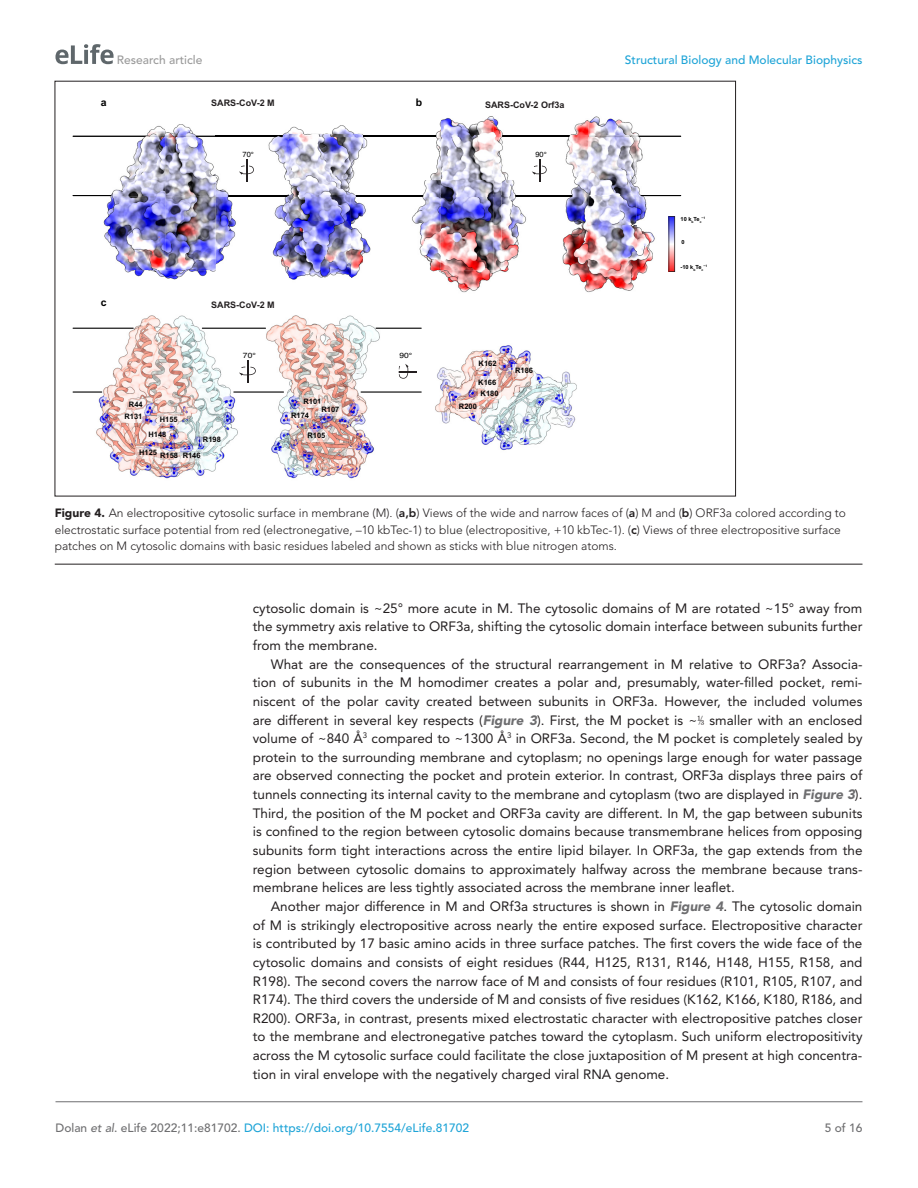
<style>
.page{position:relative;width:918px;height:1188px;background:#fff}
.page>*{position:absolute;margin:0;border:0;box-sizing:border-box;transform-origin:0 0}
.t1{font:13.5px/18.6px "Avenir LT Std";color:#231f20;text-align:justify}
.t2{font:300 12px/16.5px "Avenir LT Std";color:#231f20}
.t3{font:500 12px "Avenir LT Std";color:#1ea4d7}
.t4{font:500 12px "Avenir LT Std";color:#9a9a9a}
.t5{font:500 12px "Avenir LT Std";color:#6e6e70}
.t6{font:700 10.5px "Arial";color:#000}
.t7{font:700 9px "Arial";color:#231f20}
.t8{font:700 7.5px "Arial";color:#000}
.t9{font:7.5px "Helvetica";color:#000}
.t10{font:7.5px "Helvetica";color:#000;scale:1.13 1}
.t11{font:700 5.7px "Arial";letter-spacing:-.035em;color:#000}
.t12{font:700 3.3px "Arial";color:#000}
.s1{color:#666}
.s2{font-weight:900}
.s3{font-weight:800}
.s4{font-weight:900;font-style:italic;color:#6e6e70}
.s5{font-family:"MS Mincho"}
.s6{color:#6e6e70}
.s7{font-style:italic;color:#6e6e70}
</style>
<div class="page">
<svg style="left:55px;top:44px;width:59px;height:20px"></svg>
<hr style="left:56px;top:1101px;width:806px;height:1px;background:#6e6e70">
<hr style="left:55px;top:564px;width:807px;height:1px;background:#231f20">
<img style="left:289px;top:125px;width:72px;height:9px">
<img style="left:289px;top:134px;width:74px;height:146px">
<img style="left:289px;top:195px;width:74px;height:1px">
<img style="left:289px;top:136px;width:74px;height:1px">
<img style="left:588px;top:116px;width:51px;height:19px">
<img style="left:588px;top:135px;width:94px;height:158px">
<img style="left:441px;top:116px;width:61px;height:154px">
<img style="left:441px;top:270px;width:61px;height:23px">
<img style="left:363px;top:121px;width:78px;height:152px">
<img style="left:502px;top:120px;width:86px;height:172px">
<img style="left:72px;top:124px;width:217px;height:156px">
<svg style="left:239px;top:159px;width:15px;height:23px"></svg>
<svg style="left:532px;top:159px;width:15px;height:23px"></svg>
<svg style="left:669px;top:216px;width:6px;height:56px"></svg>
<svg style="left:399px;top:364px;width:18px;height:15px"></svg>
<img style="left:249px;top:315px;width:150px;height:164px">
<img style="left:301px;top:395px;width:23px;height:13px">
<img style="left:304px;top:429px;width:23px;height:13px">
<img style="left:318px;top:403px;width:23px;height:13px">
<svg style="left:318px;top:403px;width:6px;height:5px"></svg>
<img style="left:288px;top:410px;width:23px;height:12px">
<img style="left:435px;top:345px;width:142px;height:106px">
<img style="left:478px;top:387px;width:23px;height:12px">
<img style="left:513px;top:364px;width:22px;height:13px">
<img style="left:456px;top:400px;width:23px;height:12px">
<img style="left:476px;top:376px;width:22px;height:13px">
<img style="left:476px;top:357px;width:23px;height:13px">
<img style="left:92px;top:315px;width:150px;height:164px">
<img style="left:157px;top:413px;width:23px;height:13px">
<img style="left:136px;top:447px;width:24px;height:12px">
<img style="left:120px;top:410px;width:24px;height:13px">
<img style="left:147px;top:429px;width:21px;height:12px">
<img style="left:158px;top:449px;width:45px;height:13px">
<img style="left:200px;top:433px;width:23px;height:13px">
<img style="left:159px;top:451px;width:20px;height:9px">
<svg style="left:158px;top:449px;width:2px;height:10px"></svg>
<img style="left:126px;top:399px;width:19px;height:12px">
<svg style="left:126px;top:410px;width:18px;height:1px"></svg>
<svg style="left:239px;top:360px;width:17px;height:23px"></svg>
<hr style="left:73px;top:391px;width:29px;height:2px;background:#000">
<hr style="left:73px;top:328px;width:61px;height:1px;background:#000">
<hr style="left:233px;top:391px;width:51px;height:2px;background:#000">
<hr style="left:202px;top:328px;width:64px;height:1px;background:#000">
<hr style="left:361px;top:391px;width:61px;height:2px;background:#000">
<hr style="left:376px;top:328px;width:46px;height:1px;background:#000">
<p class="t4" style="left:117px;top:53px;width:87px">Research article</p>
<p class="t3" style="left:625px;top:53px;width:239px">Structural Biology and Molecular Biophysics</p>
<p class="t6" style="left:101px;top:94px;width:7px">a</p>
<p class="t7" style="left:211px;top:96px;width:65px">SARS-CoV-2 M</p>
<p class="t6" style="left:416px;top:95px;width:8px">b</p>
<p class="t7" style="left:485px;top:98px;width:81px">SARS-CoV-2 Orf3a</p>
<p class="t9" style="left:243px;top:148px;width:13px">70°</p>
<p class="t9" style="left:535px;top:148px;width:13px">90°</p>
<p class="t6" style="left:101px;top:295px;width:7px">c</p>
<p class="t7" style="left:211px;top:299px;width:65px">SARS-CoV-2 M</p>
<p class="t8" style="left:129px;top:400px;width:15px">R44</p>
<p class="t8" style="left:125px;top:411px;width:19px">R131</p>
<p class="t8" style="left:160px;top:414px;width:19px">H155</p>
<p class="t8" style="left:148px;top:429px;width:19px">H148</p>
<p class="t8" style="left:203px;top:434px;width:19px">R198</p>
<p class="t8" style="left:139px;top:447px;width:19px">H125</p>
<p class="t8" style="left:160px;top:450px;width:19px">R158</p>
<p class="t8" style="left:183px;top:450px;width:19px">R146</p>
<p class="t10" style="left:243px;top:349px;width:13px">70°</p>
<p class="t8" style="left:304px;top:396px;width:19px">R10<span class="s1">1</span></p>
<p class="t8" style="left:308px;top:430px;width:19px">R105</p>
<p class="t8" style="left:321px;top:404px;width:19px">R107</p>
<p class="t8" style="left:291px;top:410px;width:19px">R174</p>
<p class="t10" style="left:399px;top:349px;width:13px">90°</p>
<p class="t8" style="left:479px;top:358px;width:19px">K162</p>
<p class="t8" style="left:478px;top:377px;width:19px">K166</p>
<p class="t8" style="left:481px;top:388px;width:19px">K180</p>
<p class="t8" style="left:459px;top:401px;width:19px">R200</p>
<p class="t8" style="left:515px;top:365px;width:19px">R186</p>
<p class="t11" style="left:681px;top:215px;width:22px">10 k<sub>b</sub>Te<sub>c</sub></p>
<p class="t12" style="left:702px;top:216px;width:5px">−1</p>
<p class="t11" style="left:681px;top:238px;width:5px">0</p>
<p class="t11" style="left:681px;top:263px;width:24px">-10 k<sub>b</sub>Te<sub>c</sub></p>
<p class="t12" style="left:703px;top:264px;width:5px">−1</p>
<p class="t2" style="left:55px;top:505px;width:793px"><span class="s2">Figure 4.</span> An electropositive cytosolic surface in membrane (M). (<span class="s3">a,b</span>) Views of the wide and narrow faces of (<span class="s3">a</span>) M and (<span class="s3">b</span>) ORF3a colored according to electrostatic surface potential from red (electronegative, –10 kbTec-1) to blue (electropositive, +10 kbTec-1). (<span class="s3">c</span>) Views of three electropositive surface patches on M cytosolic domains with basic residues labeled and shown as sticks with blue nitrogen atoms.</p>
<p class="t1" style="left:253px;top:599px;width:611px">cytosolic domain is ~25° more acute in M. The cytosolic domains of M are rotated ~15° away from the symmetry axis relative to ORF3a, shifting the cytosolic domain interface between subunits further from the membrane.</p>
<p class="t1" style="left:253px;top:655px;width:611px;text-indent:18px">What are the consequences of the structural rearrangement in M relative to ORF3a? Associa&shy;tion of subunits in the M homodimer creates a polar and, presumably, water-filled pocket, remi&shy;niscent of the polar cavity created between subunits in ORF3a. However, the included volumes are different in several key respects (<span class="s4">Figure 3</span>). First, the M pocket is ~<span class="s5">⅓</span> smaller with an enclosed volume of ~840 Å<sup>3</sup> compared to ~1300 Å<sup>3</sup> in ORF3a. Second, the M pocket is completely sealed by protein to the surrounding membrane and cytoplasm; no openings large enough for water passage are observed connecting the pocket and protein exterior. In contrast, ORF3a displays three pairs of tunnels connecting its internal cavity to the membrane and cytoplasm (two are displayed in <span class="s4">Figure 3</span>).<br>Third, the position of the M pocket and ORF3a cavity are different. In M, the gap between subunits is confined to the region between cytosolic domains because transmembrane helices from opposing subunits form tight interactions across the entire lipid bilayer. In ORF3a, the gap extends from the region between cytosolic domains to approximately halfway across the membrane because trans&shy;membrane helices are less tightly associated across the membrane inner leaflet.</p>
<p class="t1" style="left:253px;top:897px;width:611px;text-indent:18px">Another major difference in M and ORf3a structures is shown in <span class="s4">Figure 4</span>. The cytosolic domain of M is strikingly electropositive across nearly the entire exposed surface. Electropositive character is contributed by 17 basic amino acids in three surface patches. The first covers the wide face of the cytosolic domains and consists of eight residues (R44, H125, R131, R146, H148, H155, R158, and R198). The second covers the narrow face of M and consists of four residues (R101, R105, R107, and R174). The third covers the underside of M and consists of five residues (K162, K166, K180, R186, and R200). ORF3a, in contrast, presents mixed electrostatic character with electropositive patches closer to the membrane and electronegative patches toward the cytoplasm. Such uniform electropositivity across the M cytosolic surface could facilitate the close juxtaposition of M present at high concentra&shy;tion in viral envelope with the negatively charged viral RNA genome.</p>
<p class="t3" style="left:56px;top:1121px;width:415px"><span class="s6">Dolan</span> <span class="s7">et al</span><span class="s6">. eLife 2022;11:e81702.</span> DOI: https://doi.org/10.7554/eLife.81702</p>
<p class="t5" style="left:825px;top:1121px;width:39px">5 of 16</p>
</div>
